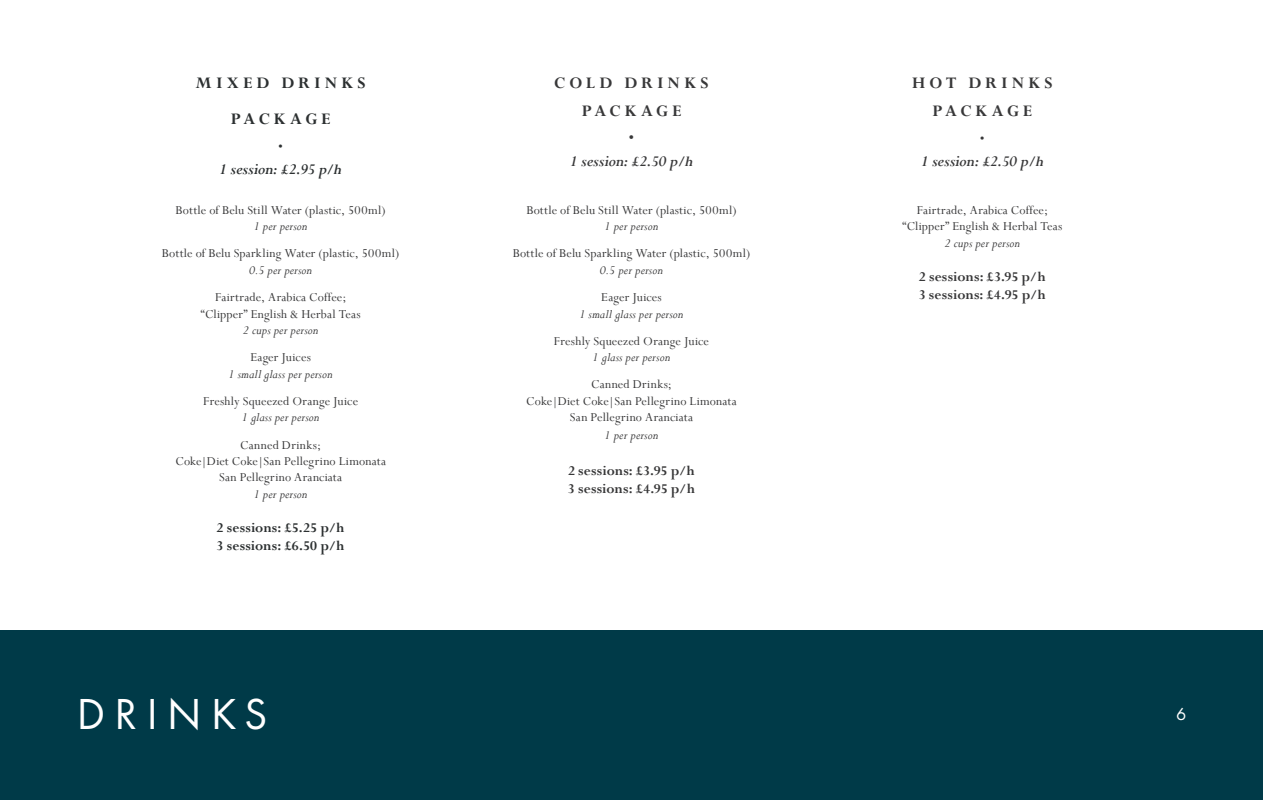
<style>
.page{position:relative;width:1263px;height:800px;background:#fff}
.page>*{position:absolute;margin:0;border:0;box-sizing:border-box;transform-origin:0 0}
.t1{font:45px "Futura PT";letter-spacing:.21em;color:#fff}
.Food_title{font:700 18px/28.5px "Perpetua";letter-spacing:.225em;color:#383839;text-align:center}
.Food_title-2{font:700 18px "Perpetua";letter-spacing:.235em;color:#2c3031}
.Food_title-3{font:700 18px "Perpetua";letter-spacing:.195em;color:#2c3031}
.t2{font:18px "Futura PT";color:#fff}
.Food_price{font:italic 700 16.5px "Perpetua";letter-spacing:-.01em;color:#383839}
.Food_price-2{font:italic 700 16.5px "Perpetua";letter-spacing:-.01em;color:#2c3031}
.Food_description{font:700 15px/18px "Perpetua";letter-spacing:.005em;color:#383839}
.Food_description-2{font:700 15px/18px "Perpetua";letter-spacing:.01em;color:#2c3031}
.Food_price-3{font:15px "Myriad Pro";color:#383839}
.Food_price-4{font:700 15px "Perpetua";color:#383839}
.Food_price-5{font:15px "Myriad Pro";color:#2c3031}
.Food_description-3{font:13.5px/16.5px "Perpetua";letter-spacing:.015em;color:#383839;text-align:center}
.Food_description-4{font:italic 13.5px/16.5px "Perpetua";letter-spacing:.01em;color:#383839;text-align:center}
.s1{font-style:italic}
.s2{font-style:normal}
</style>
<div class="page">
<div style="left:0;top:629px;width:1263px;height:170px;background:#003a48"></div>
<p class="Food_title-2" style="left:195px;top:71px;width:172px">MIXED DRINKS</p>
<p class="Food_title-3" style="left:231px;top:107px;width:101px">PACKAGE</p>
<p class="Food_price-5" style="left:279px;top:135px;width:6px">•</p>
<p class="Food_price-2" style="left:219px;top:159px;width:124px">1 session: £2.95 p/h</p>
<p class="Food_description-3" style="left:176px;top:201px;width:212px">Bottle of Belu Still Water (plastic, 500ml)<br><span class="s1">1 per person</span></p>
<p class="Food_description-3" style="left:162px;top:245px;width:239px">Bottle of Belu Sparkling Water (plastic, 500ml)<br><span class="s1">0.5 per person</span></p>
<p class="Food_description-3" style="left:201px;top:288px;width:161px">Fairtrade, Arabica Coffee; “Clipper” English &amp; Herbal Teas<br><span class="s1">2 cups per person</span></p>
<p class="Food_description-4" style="left:229px;top:348px;width:106px"><span class="s2">Eager Juices<br></span>1 small glass per person</p>
<p class="Food_description-3" style="left:203px;top:392px;width:157px">Freshly Squeezed Orange Juice<br><span class="s1">1 glass per person</span></p>
<p class="Food_description-3" style="left:175px;top:436px;width:212px">Canned Drinks;<br>Coke|Diet Coke|San Pellegrino Limonata<br>San Pellegrino Aranciata<br><span class="s1">1 per person</span></p>
<p class="Food_description-2" style="left:217px;top:518px;width:130px">2 sessions: £5.25 p/h<br>3 sessions: £6.50 p/h</p>
<p class="Food_title" style="left:554px;top:68px;width:156px">COLD DRINKS<br>PACKAGE</p>
<p class="Food_price-4" style="left:629px;top:128px;width:7px">•</p>
<p class="Food_price" style="left:570px;top:151px;width:125px">1 session: £2.50 p/h</p>
<p class="Food_description-3" style="left:526px;top:201px;width:212px">Bottle of Belu Still Water (plastic, 500ml)<br><span class="s1">1 per person</span></p>
<p class="Food_description-3" style="left:513px;top:245px;width:239px">Bottle of Belu Sparkling Water (plastic, 500ml)<br><span class="s1">0.5 per person</span></p>
<p class="Food_description-4" style="left:579px;top:288px;width:106px"><span class="s2">Eager Juices<br></span>1 small glass per person</p>
<p class="Food_description-3" style="left:554px;top:332px;width:157px">Freshly Squeezed Orange Juice<br><span class="s1">1 glass per person</span></p>
<p class="Food_description-3" style="left:526px;top:376px;width:212px">Canned Drinks;<br>Coke|Diet Coke|San Pellegrino Limonata<br>San Pellegrino Aranciata</p>
<p class="Food_description-4" style="left:604px;top:426px;width:55px">1 per person</p>
<p class="Food_description" style="left:568px;top:461px;width:129px">2 sessions: £3.95 p/h<br>3 sessions: £4.95 p/h</p>
<p class="Food_title" style="left:912px;top:68px;width:142px">HOT DRINKS<br>PACKAGE</p>
<p class="Food_price-3" style="left:980px;top:128px;width:6px">•</p>
<p class="Food_price" style="left:921px;top:151px;width:125px">1 session: £2.50 p/h</p>
<p class="Food_description-3" style="left:902px;top:201px;width:161px">Fairtrade, Arabica Coffee; “Clipper” English &amp; Herbal Teas<br><span class="s1">2 cups per person</span></p>
<p class="Food_description" style="left:919px;top:268px;width:129px">2 sessions: £3.95 p/h<br>3 sessions: £4.95 p/h</p>
<p class="t1" style="left:77px;top:687px;width:192px">DRINKS</p>
<h2 class="t2" style="left:1176px;top:703px;width:12px">6</h2>
</div>
